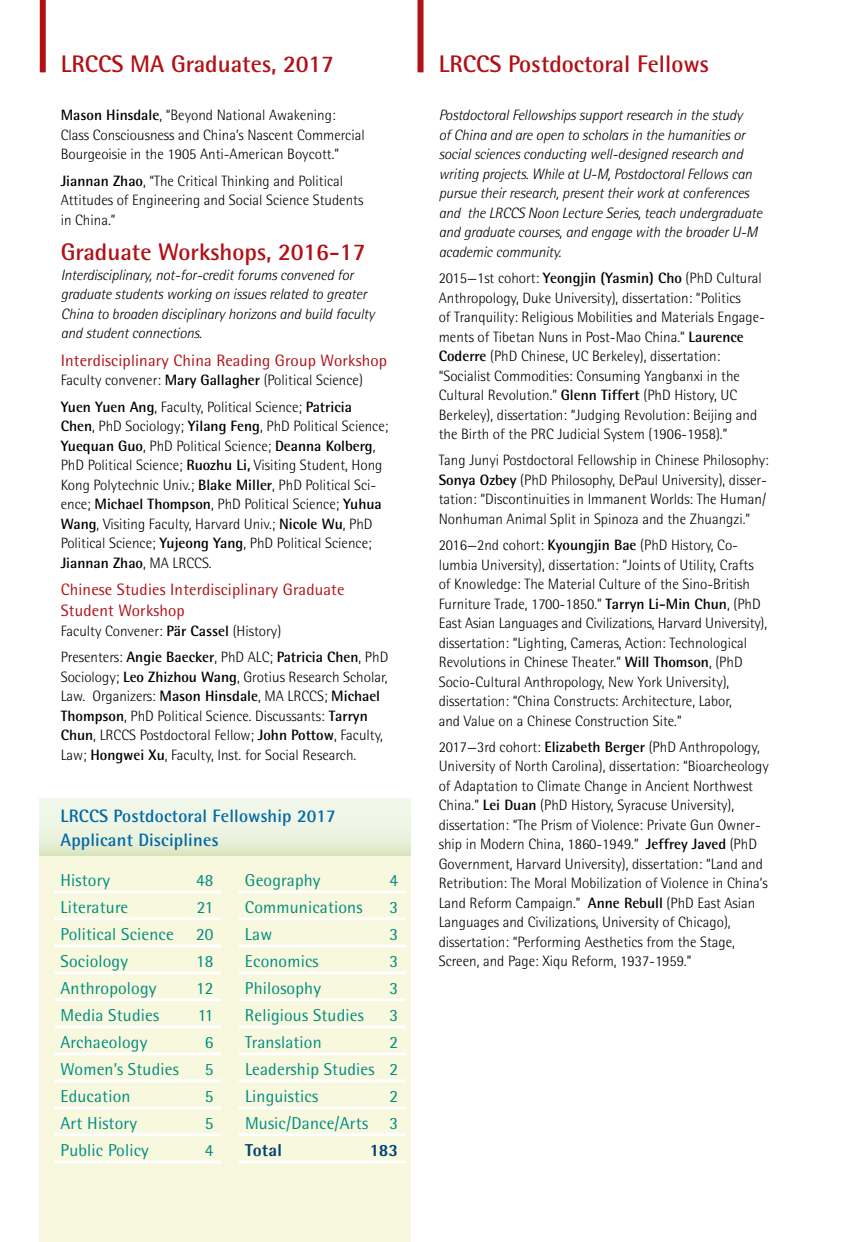
<style>
.page{position:relative;width:864px;height:1242px;background:#fff}
.page>*{position:absolute;margin:0;border:0;box-sizing:border-box;transform-origin:0 0}
.t1{font:700 24px "Rotis Semi Sans";color:#b11116}
.t2{font:700 18px/24px "Rotis Semi Sans";letter-spacing:.01em;color:#0069a5}
.t3{font:17.25px/27px "Rotis Semi Sans";letter-spacing:.01em;color:#008c80;text-align:justify}
.t4{font:800 17.25px "Rotis Semi Sans";color:#004271}
.t5{font:16.5px/21px "Rotis Semi Sans";letter-spacing:.01em;color:#b11116}
.t6{font:300 15px/19.5px "Rotis Semi Sans";color:#000}
.t7{font:italic 300 15px/19.5px "Rotis Semi Sans";letter-spacing:-.01em;color:#000}
.s1{font-weight:700}
</style>
<div class="page">
<div style="left:40px;top:0;width:6px;height:72px;background:#b11116"></div>
<div style="left:418px;top:0;width:6px;height:72px;background:#b11116"></div>
<div style="left:39px;top:826px;width:372px;height:416px;background:#f7f8de"></div>
<svg style="left:39px;top:798px;width:372px;height:58px"></svg>
<hr style="left:54px;top:890px;width:167px;height:3px;background:#fff">
<hr style="left:54px;top:917px;width:167px;height:3px;background:#fff">
<hr style="left:54px;top:944px;width:167px;height:3px;background:#fff">
<hr style="left:54px;top:971px;width:167px;height:3px;background:#fff">
<hr style="left:54px;top:998px;width:167px;height:3px;background:#fff">
<hr style="left:54px;top:1025px;width:167px;height:3px;background:#fff">
<hr style="left:54px;top:1052px;width:167px;height:3px;background:#fff">
<hr style="left:54px;top:1079px;width:167px;height:3px;background:#fff">
<hr style="left:54px;top:1106px;width:167px;height:3px;background:#fff">
<hr style="left:54px;top:1133px;width:167px;height:3px;background:#fff">
<hr style="left:54px;top:1160px;width:167px;height:3px;background:#fff">
<hr style="left:239px;top:890px;width:166px;height:3px;background:#fff">
<hr style="left:239px;top:917px;width:166px;height:3px;background:#fff">
<hr style="left:239px;top:944px;width:166px;height:3px;background:#fff">
<hr style="left:239px;top:971px;width:166px;height:3px;background:#fff">
<hr style="left:239px;top:998px;width:166px;height:3px;background:#fff">
<hr style="left:239px;top:1025px;width:166px;height:3px;background:#fff">
<hr style="left:239px;top:1052px;width:166px;height:3px;background:#fff">
<hr style="left:239px;top:1079px;width:166px;height:3px;background:#fff">
<hr style="left:239px;top:1106px;width:166px;height:3px;background:#fff">
<hr style="left:239px;top:1133px;width:166px;height:3px;background:#fff">
<hr style="left:239px;top:1160px;width:166px;height:3px;background:#fff">
<h1 class="t1" style="left:61px;top:49px;width:275px">LRCCS MA Graduates, 2017</h1>
<p class="t6" style="left:61px;top:106px;width:305px"><span class="s1">Mason Hinsdale</span>, “Beyond National Awakening:<br>Class Consciousness and China’s Nascent Commercial<br>Bourgeoisie in the 1905 Anti-American Boycott.”</p>
<p class="t6" style="left:61px;top:171px;width:304px"><span class="s1">Jiannan Zhao</span>, “The Critical Thinking and Political<br>Attitudes of Engineering and Social Science Students in China.”</p>
<h1 class="t1" style="left:61px;top:237px;width:306px">Graduate Workshops, 2016-17</h1>
<p class="t7" style="left:61px;top:265px;width:315px">Interdisciplinary, not-for-credit forums convened for graduate students working on issues related to greater China to broaden disciplinary horizons and build faculty and student connections.</p>
<p class="t5" style="left:61px;top:350px;width:328px">Interdisciplinary China Reading Group Workshop</p>
<p class="t6" style="left:61px;top:367px;width:304px;line-height:26.2px">Faculty convener: <span class="s1">Mary Gallagher</span> (Political Science)<br><span class="s1">Yuen Yuen Ang</span>, Faculty, Political Science; <span class="s1">Patricia</span></p>
<p class="t6" style="left:61px;top:416px;width:329px"><span class="s1">Chen</span>, PhD Sociology; <span class="s1">Yilang Feng</span>, PhD Political Science; <span class="s1">Yuequan Guo</span>, PhD Political Science; <span class="s1">Deanna Kolberg</span>, PhD Political Science; <span class="s1">Ruozhu Li,</span> Visiting Student, Hong Kong Polytechnic Univ.; <span class="s1">Blake Miller</span>, PhD Political Sci&shy;ence; <span class="s1">Michael Thompson</span>, PhD Political Science; <span class="s1">Yuhua Wang</span>, Visiting Faculty, Harvard Univ.; <span class="s1">N icole Wu</span>, PhD Political Science; <span class="s1">Yujeong Yang</span>, PhD Political Science; <span class="s1">Jiannan Zhao</span>, MA LRCCS.</p>
<p class="t5" style="left:61px;top:579px;width:285px">Chinese Studies Interdisciplinary Graduate<br>Student Workshop</p>
<p class="t6" style="left:61px;top:618px;width:329px;line-height:26.2px">Faculty Convener: <span class="s1">Pär Cassel</span> (History)<br>Presenters: <span class="s1">Angie Baecker</span>, PhD ALC; <span class="s1">Patricia Chen</span>, PhD</p>
<p class="t6" style="left:61px;top:667px;width:328px">Sociology; <span class="s1">Leo Zhizhou Wang</span>, Grotius Research Scholar, Law. Organizers: <span class="s1">Mason Hinsdale</span>, MA LRCCS; <span class="s1">Michael Thompson</span>, PhD Political Science. Discussants: <span class="s1">Tarryn Chun</span>, LRCCS Postdoctoral Fellow; <span class="s1">John Pottow</span>, Faculty, Law; <span class="s1">Hongwei Xu</span>, Faculty, Inst. for Social Research.</p>
<p class="t2" style="left:60px;top:803px;width:277px">LRCCS Postdoctoral Fellowship 2017<br>Applicant Disciplines</p>
<p class="t3" style="left:60px;top:867px;width:51px">History</p>
<p class="t3" style="left:196px;top:867px;width:19px">48</p>
<p class="t3" style="left:60px;top:894px;width:69px">Literature</p>
<p class="t3" style="left:197px;top:894px;width:18px">21</p>
<p class="t3" style="left:60px;top:921px;width:115px">Political Science</p>
<p class="t3" style="left:196px;top:921px;width:19px">20</p>
<p class="t3" style="left:61px;top:948px;width:69px">Sociology</p>
<p class="t3" style="left:196px;top:948px;width:19px">18</p>
<p class="t3" style="left:61px;top:975px;width:98px">Anthropology</p>
<p class="t3" style="left:196px;top:975px;width:19px">12</p>
<p class="t3" style="left:61px;top:1002px;width:100px">Media Studies</p>
<p class="t3" style="left:198px;top:1002px;width:17px">11</p>
<p class="t3" style="left:61px;top:1029px;width:88px">Archaeology</p>
<p class="t3" style="left:205px;top:1029px;width:10px">6</p>
<p class="t3" style="left:61px;top:1056px;width:120px">Women’s Studies</p>
<p class="t3" style="left:205px;top:1056px;width:10px">5</p>
<p class="t3" style="left:61px;top:1083px;width:71px">Education</p>
<p class="t3" style="left:205px;top:1083px;width:10px">5</p>
<p class="t3" style="left:61px;top:1110px;width:78px">Art History</p>
<p class="t3" style="left:205px;top:1110px;width:10px">5</p>
<p class="t3" style="left:61px;top:1137px;width:90px">Public Policy</p>
<p class="t3" style="left:205px;top:1137px;width:10px">4</p>
<p class="t3" style="left:245px;top:867px;width:77px">Geography</p>
<p class="t3" style="left:389px;top:867px;width:10px">4</p>
<p class="t3" style="left:245px;top:894px;width:119px">Communications</p>
<p class="t3" style="left:389px;top:894px;width:10px">3</p>
<p class="t3" style="left:245px;top:921px;width:29px">Law</p>
<p class="t3" style="left:389px;top:921px;width:10px">3</p>
<p class="t3" style="left:245px;top:948px;width:75px">Economics</p>
<p class="t3" style="left:389px;top:948px;width:10px">3</p>
<p class="t3" style="left:245px;top:975px;width:78px">Philosophy</p>
<p class="t3" style="left:389px;top:975px;width:10px">3</p>
<p class="t3" style="left:245px;top:1002px;width:120px">Religious Studies</p>
<p class="t3" style="left:389px;top:1002px;width:10px">3</p>
<p class="t3" style="left:245px;top:1029px;width:78px">Translation</p>
<p class="t3" style="left:245px;top:1029px;width:155px;text-indent:144px">2<br>Leadership Studies 2<br>Linguistics</p>
<p class="t3" style="left:245px;top:1083px;width:154px;text-align:right">2<br>Music/Dance/Arts 3</p>
<p class="t4" style="left:245px;top:1139px;width:38px">Total</p>
<p class="t4" style="left:370px;top:1139px;width:30px">183</p>
<h1 class="t1" style="left:439px;top:49px;width:272px">LRCCS Postdoctoral Fellows</h1>
<p class="t7" style="left:439px;top:105px;width:325px">Postdoctoral Fellowships support research in the study<br>of China and are open to scholars in the humanities or social sciences conducting well-designed research and writing projects. While at U-M, Postdoctoral Fellows can pursue their research, present their work at conferences and the LRCCS Noon Lecture Series, teach undergraduate and graduate courses, and engage with the broader U-M academic community.</p>
<p class="t6" style="left:439px;top:268px;width:328px">2015—1st cohort: <span class="s1">Yeongjin (Yasmin) Cho</span> (PhD Cultural Anthropology, Duke University), dissertation: “Politics<br>of Tranquility: Religious Mobilities and Materials Engage&shy;ments of Tibetan Nuns in Post-Mao China.” <span class="s1">Laurence Coderre</span> (PhD Chinese, UC Berkeley), dissertation: “Socialist Commodities: Consuming Yangbanxi in the Cultural Revolution.” <span class="s1">Glenn Tiffert</span> (PhD History, UC Berkeley), dissertation: “Judging Revolution: Beijing and the Birth of the PRC Judicial System (1906-1958).”</p>
<p class="t6" style="left:439px;top:451px;width:332px">Tang Junyi Postdoctoral Fellowship in Chinese Philosophy:<br><span class="s1">Sonya Ozbey</span> (PhD Philosophy, DePaul University), disser&shy;tation: “Discontinuities in Immanent Worlds: The Human/ Nonhuman Animal Split in Spinoza and the Zhuangzi.”</p>
<p class="t6" style="left:439px;top:535px;width:330px">2016—2nd cohort: <span class="s1">Kyoungjin Bae</span> (PhD History, Co&shy;lumbia University), dissertation: “Joints of Utility, Crafts of Knowledge: The Material Culture of the Sino-British Furniture Trade, 1700-1850.” <span class="s1">Tarryn Li-Min Chun</span>, (PhD East Asian Languages and Civilizations, Harvard University), dissertation: “Lighting, Cameras, Action: Technological Revolutions in Chinese Theater.” <span class="s1">Will Thomson</span>, (PhD Socio-Cultural Anthropology, New York University), dissertation: “China Constructs: Architecture, Labor,<br>and Value on a Chinese Construction Site.”</p>
<p class="t6" style="left:439px;top:737px;width:332px">2017—3rd cohort: <span class="s1">Elizabeth Berger</span> (PhD Anthropology, University of North Carolina), dissertation: “Bioarcheology of Adaptation to Climate Change in Ancient Northwest China.” <span class="s1">Lei Duan</span> (PhD History, Syracuse University), dissertation: “The Prism of Violence: Private Gun Owner&shy;ship in Modern China, 1860-1949.” <span class="s1">Jeffrey Javed</span> (PhD Government, Harvard University), dissertation: “Land and Retribution: The Moral Mobilization of Violence in China’s Land Reform Campaign.” <span class="s1">Anne Rebull</span> (PhD East Asian Languages and Civilizations, University of Chicago), dissertation: “Performing Aesthetics from the Stage, Screen, and Page: Xiqu Reform, 1937-1959.”</p>
</div>
